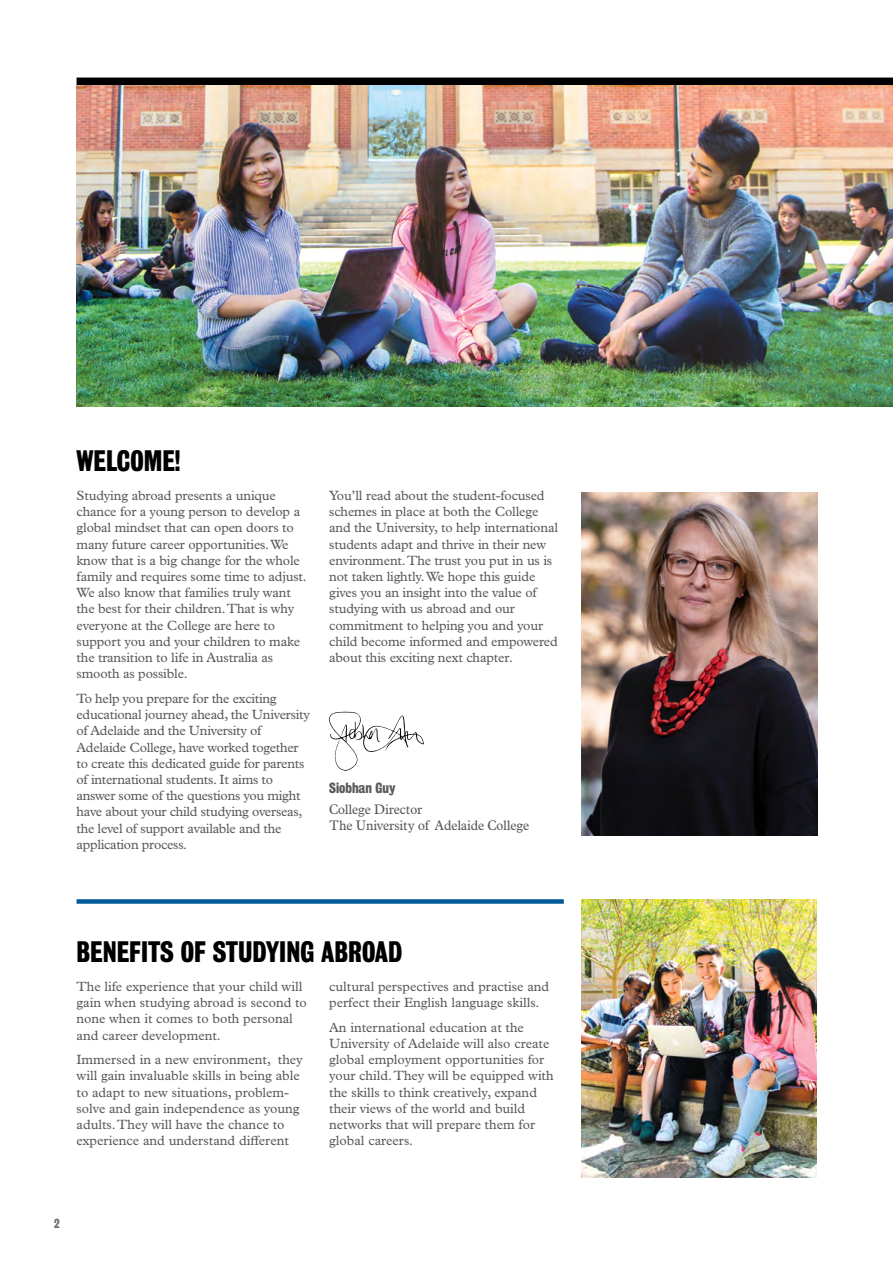
<style>
.page{position:relative;width:893px;height:1263px;background:#fff}
.page>*{position:absolute;margin:0;border:0;box-sizing:border-box;transform-origin:0 0}
.t1{font:700 27px "Bureau Grot Condensed";color:#000}
.t2{font:13.5px/16.2px "Plantin MT Pro";letter-spacing:-.01em;color:#58595b}
.t3{font:13.5px/16.2px "News Plantin MT Std";color:#58595b}
.t4{font:700 13.5px "Bureau Grot Condensed";color:#58595b}
.t5{font:700 12px "Bureau Grot Condensed";color:#6d6e71}
</style>
<div class="page">
<div style="left:77px;top:78px;width:816px;height:7px;background:#000"></div>
<div style="left:77px;top:899px;width:487px;height:5px;background:#005a9c"></div>
<img style="left:77px;top:85px;width:816px;height:322px">
<img style="left:582px;top:1001px;width:234px;height:177px">
<svg style="left:329px;top:712px;width:12px;height:58px"></svg>
<img style="left:341px;top:262px;width:552px;height:739px">
<h1 class="t1" style="left:77px;top:445px;width:106px">WELCOME!</h1>
<p class="t2" style="left:77px;top:487px;width:232px">Studying abroad presents a unique chance for a young person to develop a global mindset that can open doors to many future career opportunities. We know that is a big change for the whole family and requires some time to adjust.<br>We also know that families truly want the best for their children. That is why everyone at the College are here to support you and your children to make the transition to life in Australia as smooth as possible.</p>
<p class="t2" style="left:77px;top:690px;width:235px">To help you prepare for the exciting educational journey ahead, the University of Adelaide and the University of Adelaide College, have worked together to create this dedicated guide for parents of international students. It aims to answer some of the questions you might have about your child studying overseas, the level of support available and the application process.</p>
<p class="t2" style="left:329px;top:487px;width:230px">You’ll read about the student-focused schemes in place at both the College and the University, to help international students adapt and thrive in their new environment. The trust you put in us is not taken lightly. We hope this guide gives you an insight into the value of studying with us abroad and our commitment to helping you and your child become informed and empowered about this exciting next chapter.</p>
<p class="t4" style="left:329px;top:780px;width:68px">Siobhan Guy</p>
<p class="t3" style="left:329px;top:800px;width:202px">College Director<br>The University of Adelaide College</p>
<h1 class="t1" style="left:77px;top:936px;width:327px">BENEFITS OF STUDYING ABROAD</h1>
<p class="t2" style="left:77px;top:978px;width:232px">The life experience that your child will gain when studying abroad is second to none when it comes to both personal and career development.</p>
<p class="t2" style="left:77px;top:1052px;width:228px">Immersed in a new environment, they will gain invaluable skills in being able to adapt to new situations, problem&shy;solve and gain independence as young adults. They will have the chance to experience and understand different</p>
<p class="t2" style="left:329px;top:978px;width:222px">cultural perspectives and practise and perfect their English language skills.</p>
<p class="t2" style="left:329px;top:1019px;width:226px">An international education at the University of Adelaide will also create global employment opportunities for your child. They will be equipped with the skills to think creatively, expand their views of the world and build networks that will prepare them for global careers.</p>
<p class="t5" style="left:54px;top:1216px;width:7px">2</p>
</div>
